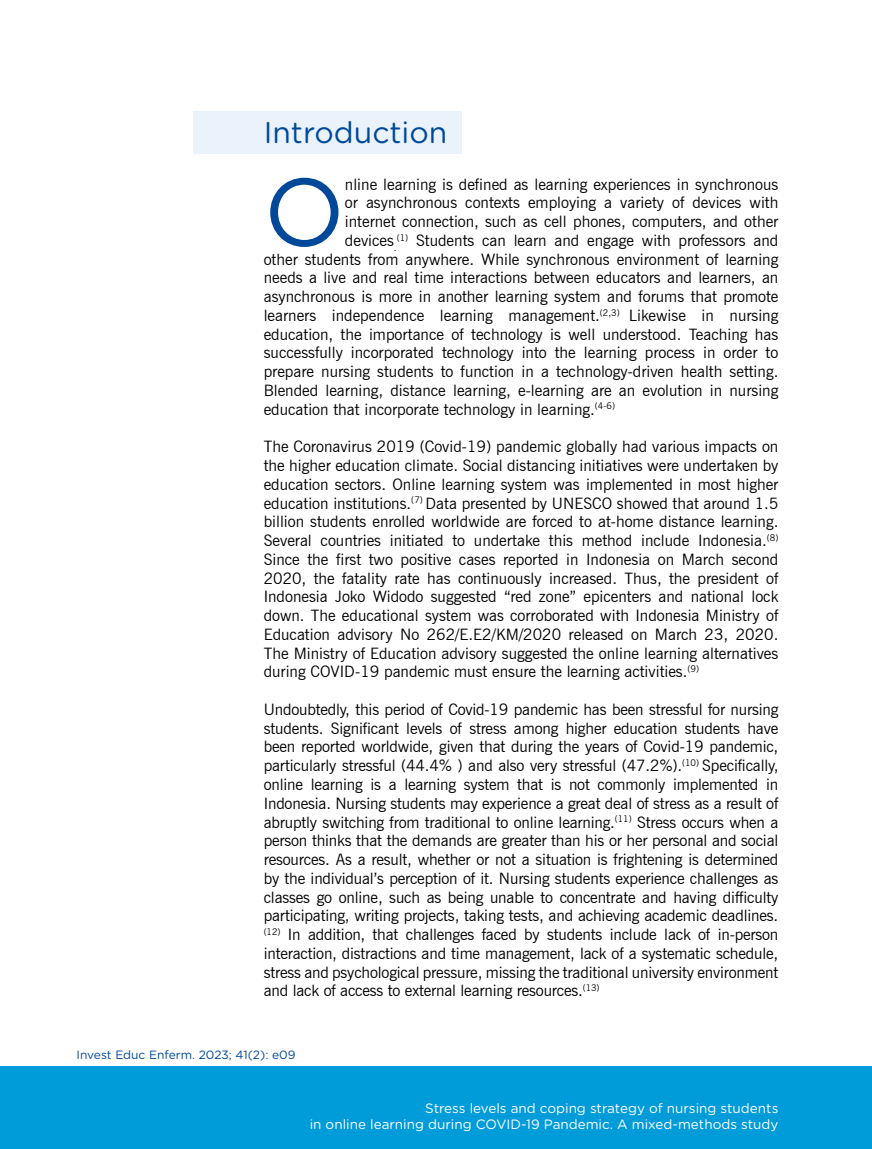
<style>
.page{position:relative;width:872px;height:1149px;background:#fff}
.page>*{position:absolute;margin:0;border:0;box-sizing:border-box;transform-origin:0 0}
.t1{font:95.55px "Gotham Rounded";color:#00489a}
.t2{font:30px "Gotham Rounded";color:#00489a}
.t3{font:15.75px/18.8px "News Gothic BT";color:#000;text-align:justify}
.t4{font:13.5px/16.2px "Gotham Rounded";color:#fff;text-align:right}
.t5{font:12px "Gotham Rounded";color:#00489a}
</style>
<div class="page">
<div style="left:0;top:1065px;width:871px;height:83px;background:#009bd9"></div>
<div style="left:193px;top:111px;width:269px;height:42px;background:#eaf3fc"></div>
<h2 class="t2" style="left:264px;top:112px;width:185px">Introduction</h2>
<h1 class="t1" style="left:264px;top:146px;width:83px">O</h1>
<p class="t3" style="left:345px;top:174px;width:435px">nline learning is defined as learning experiences in synchronous</p>
<p class="t3" style="left:345px;top:193px;width:435px">or asynchronous contexts employing a variety of devices with</p>
<p class="t3" style="left:345px;top:212px;width:435px">internet connection, such as cell phones, computers, and other</p>
<p class="t3" style="left:345px;top:231px;width:435px">devices<sub>.</sub><sup>(1)</sup> Students can learn and engage with professors and</p>
<p class="t3" style="left:264px;top:249px;width:516px">other students from anywhere. While synchronous environment of learning</p>
<p class="t3" style="left:264px;top:268px;width:516px">needs a live and real time interactions between educators and learners, an</p>
<p class="t3" style="left:264px;top:287px;width:516px">asynchronous is more in another learning system and forums that promote</p>
<p class="t3" style="left:264px;top:306px;width:516px">learners independence learning management.<sup>(2,3)</sup> Likewise in nursing</p>
<p class="t3" style="left:264px;top:324px;width:516px">education, the importance of technology is well understood. Teaching has</p>
<p class="t3" style="left:264px;top:343px;width:516px">successfully incorporated technology into the learning process in order to</p>
<p class="t3" style="left:264px;top:362px;width:516px">prepare nursing students to function in a technology-driven health setting.</p>
<p class="t3" style="left:264px;top:381px;width:516px">Blended learning, distance learning, e-learning are an evolution in nursing</p>
<p class="t3" style="left:264px;top:399px;width:353px">education that incorporate technology in learning.<sup>(4-6)</sup></p>
<p class="t3" style="left:264px;top:437px;width:516px">The Coronavirus 2019 (Covid-19) pandemic globally had various impacts on the higher education climate. Social distancing initiatives were undertaken by education sectors. Online learning system was implemented in most higher education institutions.<sup>(7)</sup> Data presented by UNESCO showed that around 1.5 billion students enrolled worldwide are forced to at-home distance learning.<br>Several countries initiated to undertake this method include Indonesia.<sup>(8)<br></sup>Since the first two positive cases reported in Indonesia on March second 2020, the fatality rate has continuously increased. Thus, the president of Indonesia Joko Widodo suggested “red zone” epicenters and national lock down. The educational system was corroborated with Indonesia Ministry of Education advisory No 262/E.E2/KM/2020 released on March 23, 2020.<br>The Ministry of Education advisory suggested the online learning alternatives during COVID-19 pandemic must ensure the learning activities.<sup>(9)</sup></p>
<p class="t3" style="left:264px;top:699px;width:516px">Undoubtedly, this period of Covid-19 pandemic has been stressful for nursing students. Significant levels of stress among higher education students have been reported worldwide, given that during the years of Covid-19 pandemic, particularly stressful (44.4% ) and also very stressful (47.2%).<sup>(10)</sup> Specifically, online learning is a learning system that is not commonly implemented in Indonesia. Nursing students may experience a great deal of stress as a result of abruptly switching from traditional to online learning.<sup>(11)</sup> Stress occurs when a person thinks that the demands are greater than his or her personal and social resources. As a result, whether or not a situation is frightening is determined by the individual’s perception of it. Nursing students experience challenges as classes go online, such as being unable to concentrate and having difficulty participating, writing projects, taking tests, and achieving academic deadlines. <sup>(12)</sup> In addition, that challenges faced by students include lack of in-person interaction, distractions and time management, lack of a systematic schedule, stress and psychological pressure, missing the traditional university environment and lack of access to external learning resources.<sup>(13)</sup></p>
<p class="t5" style="left:77px;top:1046px;width:220px">Invest Educ Enferm. 2023; 41(2): e09</p>
<p class="t4" style="left:310px;top:1098px;width:470px">Stress levels and coping strategy of nursing students<br>in online learning during COVID-19 Pandemic. A mixed-methods study</p>
</div>
